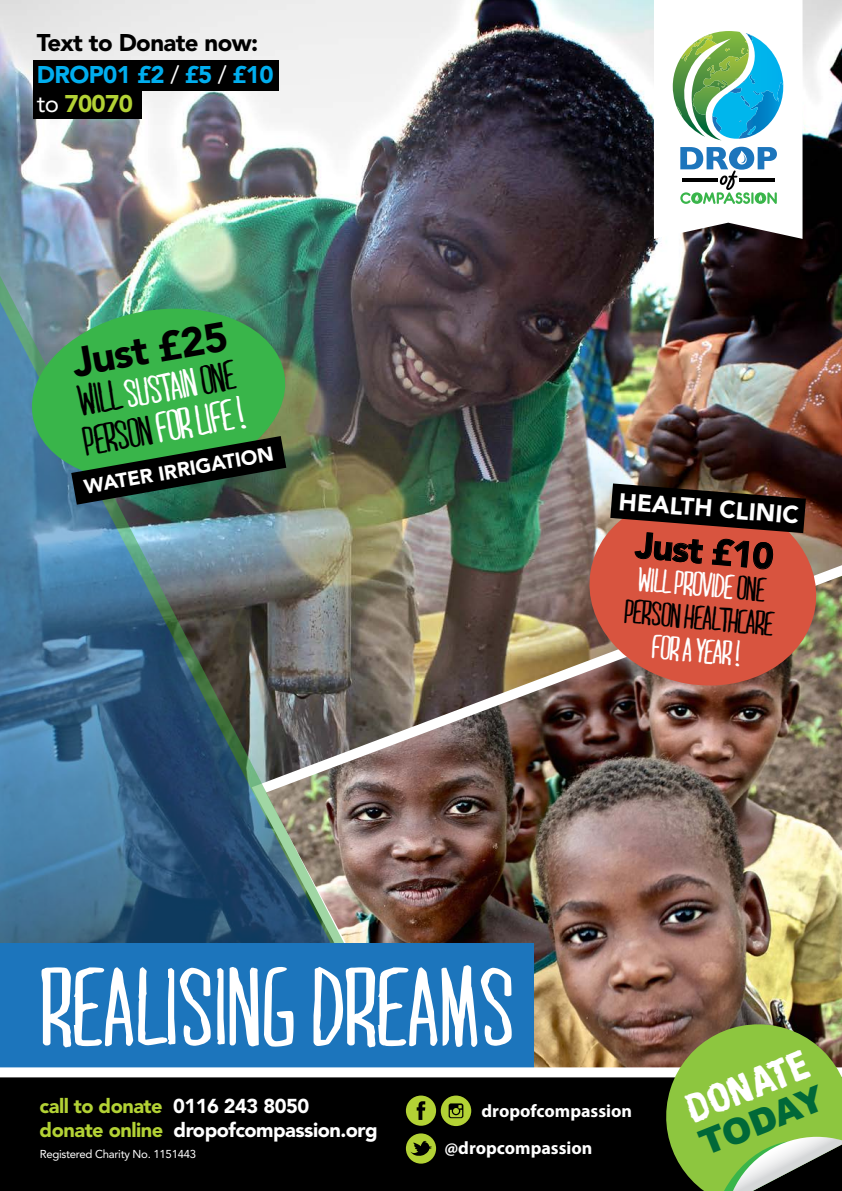
<style>
.page{position:relative;width:842px;height:1191px;background:#fff}
.page>*{position:absolute;margin:0;border:0;box-sizing:border-box;transform-origin:0 0}
.t1{font:103.8px "MARI&DAVID";color:#fff}
.t2{font:900 41px "Avenir LT Std";color:#000}
.t3{font:40.9px "MARI&DAVID";color:#fff}
.t4{font:37.3px "MARI&DAVID";color:#fff}
.t5{font:37px "Army Chalk";color:#fff}
.t6{font:900 36px "Avenir LT Std";color:#000}
.t7{font:900 35.3px "Arial";color:#006838}
.t8{font:32px/33px "MARI&DAVID";color:#000;text-align:center}
.t9{font:32px "MARI&DAVID";color:#fff}
.t10{font:900 24px/32px "Avenir LT Std";letter-spacing:-.025em;color:#000}
.t11{font:900 24px "Avenir LT Std";color:#fff}
.t12{font:900 24px "Avenir LT Std";letter-spacing:-.025em;color:#b3d235}
.t13{font:900 20px/24px "Avenir LT Std";letter-spacing:-.025em;color:#fff}
.t14{font:700 18px/36.8px "Myriad Pro";color:#fff}
.t15{font:11.4px "Avenir LT Std";letter-spacing:-.025em;color:#fff}
.s1{color:#00aeef}
.s2{font-weight:400;color:#fff}
.s3{font-size:40.9px;color:#000}
.s4{font-size:38.8px;color:#000}
.s5{color:#fff}
.s6{color:#b3d235}
</style>
<div class="page">
<img style="left:739px;top:0;width:103px;height:357px">
<img style="left:739px;top:357px;width:103px;height:656px">
<img style="left:0;top:0;width:739px;height:1062px">
<svg style="left:654px;top:0;width:148px;height:239px"></svg>
<div style="left:0;top:943px;width:534px;height:125px;background:#1c75bc"></div>
<img style="left:582px;top:486px;width:242px;height:208px">
<svg style="left:610px;top:483px;width:196px;height:87px;background:#6f2f23"></svg>
<svg style="left:25px;top:300px;width:267px;height:191px;background:#42a75b"></svg>
<svg style="left:71px;top:436px;width:215px;height:69px;background:#1e4929"></svg>
<svg style="left:0;top:1062px;width:655px;height:129px;background:#16191b"></svg>
<svg style="left:655px;top:1013px;width:187px;height:178px;background:#7b9b45"></svg>
<svg style="left:406px;top:1133px;width:30px;height:30px"></svg>
<svg style="left:406px;top:1095px;width:65px;height:31px;background:#6c7f20"></svg>
<p class="t10" style="left:37px;top:27px;width:238px">Text to Donate now:<br><span class="s1">DROP01 £2</span> <span class="s2">/</span> <span class="s1">£5</span> <span class="s2">/</span> <span class="s1">£10</span></p>
<p class="t12" style="left:37px;top:89px;width:98px"><span class="s2">to</span> 70070</p>
<h2 class="t2" style="left:68px;top:338px;width:159px;rotate:-10deg">Just £25</h2>
<h3 class="t4" style="left:75px;top:382px;width:160px;rotate:-10deg"><span class="s3">WILL</span>SUSTAIN<span class="s4">ONE</span></h3>
<h3 class="t3" style="left:80px;top:419px;width:165px;rotate:-10deg"><span class="s4">PERSON</span>FOR LIFE !</h3>
<p class="t13" style="left:82px;top:475px;width:194px;rotate:-10deg">WATER IRRIGATION</p>
<p class="t11" style="left:620px;top:487px;width:182px;rotate:4deg">HEALTH CLINIC</p>
<h3 class="t6" style="left:638px;top:523px;width:140px;rotate:5deg">Just £10</h3>
<h3 class="t8" style="left:629px;top:560px;width:151px;rotate:5deg"><span class="s5">WILL PROVIDE</span> ONE<br>PERSON HEALTHCARE</h3>
<h3 class="t9" style="left:653px;top:629px;width:91px;rotate:5deg">FOR A YEAR !</h3>
<h1 class="t1" style="left:40px;top:951px;width:476px">REALISING DREAMS</h1>
<p class="t13" style="left:40px;top:1093px;width:340px"><span class="s6">call to donate</span> 0116 243 8050 <span class="s6">donate online</span> dropofcompassion.org</p>
<p class="t14" style="left:444px;top:1091px;width:189px;text-indent:37px">dropofcompassion @dropcompassion</p>
<p class="t15" style="left:40px;top:1147px;width:158px">Registered Charity No. 1151443</p>
<h3 class="t5" style="left:681px;top:1090px;width:130px;rotate:-22deg">DONATE</h3>
<h3 class="t7" style="left:691px;top:1121px;width:133px;rotate:-22deg">TODAY</h3>
</div>
